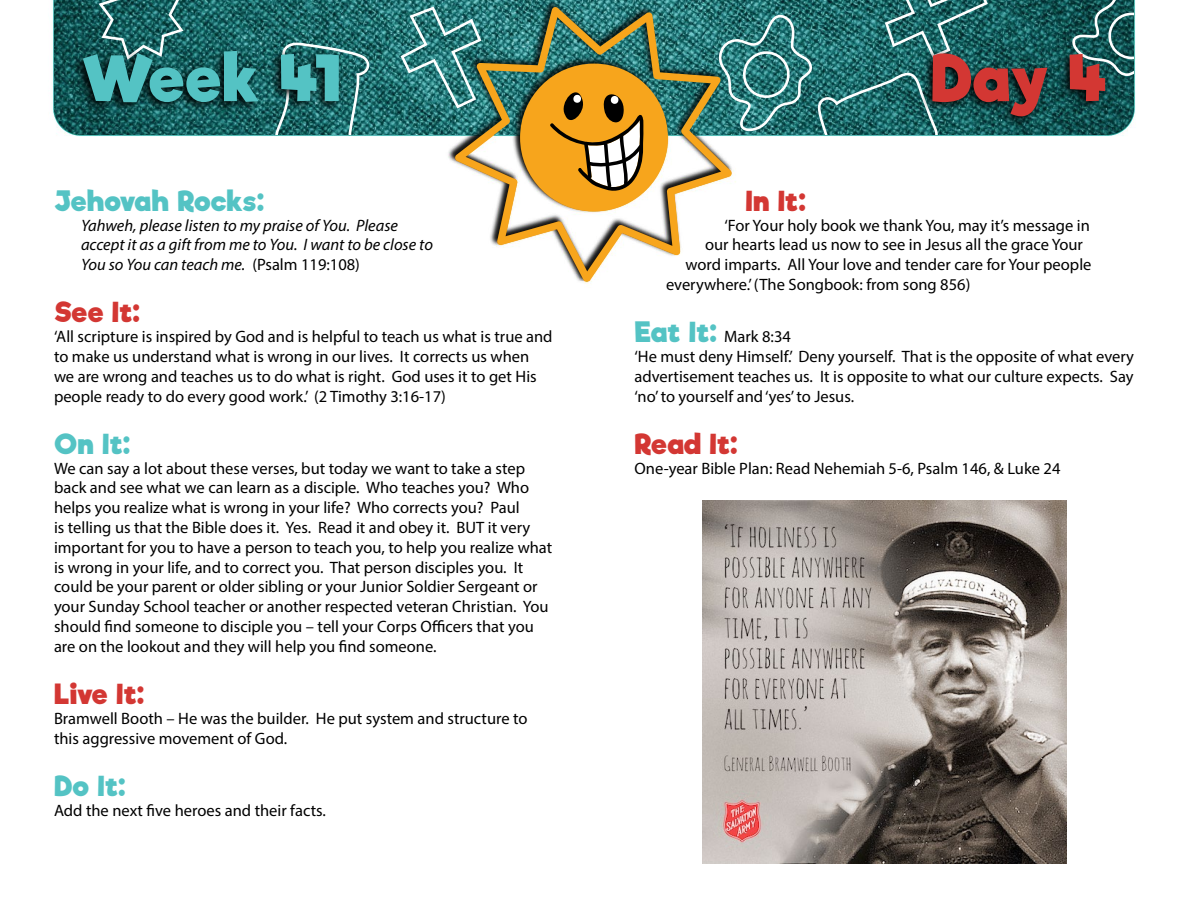
<style>
.page{position:relative;width:1188px;height:918px;background:#fff}
.page>*{position:absolute;margin:0;border:0;box-sizing:border-box;transform-origin:0 0}
.t1{font:700 61.5px "Riffic";letter-spacing:-.04em;color:#54c3c4}
.t2{font:700 61.5px "Riffic";color:#d33733}
.t3{font:700 27px "Riffic";letter-spacing:-.01em;color:#d33733}
.t4{font:700 27px "Riffic";letter-spacing:-.015em;color:#54c3c4}
.t5{font:16.5px/19.8px "Myriad Pro";color:#000}
.t6{font:italic 16.5px/19.8px "Myriad Pro";color:#000}
.s1{font-style:normal}
.s2{font-family:"Riffic";font-weight:700;font-size:27px;color:#54c3c4}
</style>
<div class="page">
<img style="left:54px;top:0;width:1080px;height:135px">
<svg style="left:99px;top:0;width:85px;height:47px;background:#2e6f6e"></svg>
<svg style="left:275px;top:43px;width:95px;height:92px;background:#367a7a"></svg>
<svg style="left:401px;top:7px;width:44px;height:102px;background:#3f8686"></svg>
<svg style="left:735px;top:0;width:253px;height:135px;background:#317777"></svg>
<svg style="left:1072px;top:0;width:62px;height:76px;background:#2f6666"></svg>
<img style="left:445px;top:0;width:290px;height:176px">
<svg style="left:455px;top:7px;width:277px;height:274px"></svg>
<svg style="left:549px;top:79px;width:95px;height:114px;background:#c6923a"></svg>
<div style="left:72px;top:47px;width:272px;height:67px;background:#000;opacity:.95"></div>
<div style="left:921px;top:48px;width:189px;height:80px;background:#000;opacity:.95"></div>
<img style="left:702px;top:500px;width:364px;height:364px">
<p class="t1" style="left:81px;top:40px;width:261px">Week 41</p>
<p class="t2" style="left:931px;top:40px;width:178px">Day 4</p>
<p class="t4" style="left:54px;top:184px;width:212px">Jehovah Rocks:</p>
<p class="t6" style="left:81px;top:215px;width:354px">Yahweh, please listen to my praise of You. Please accept it as a gift from me to You. I want to be close to<br>You so You can teach me. <span class="s1">(Psalm 119:108)</span></p>
<p class="t3" style="left:54px;top:296px;width:88px">See It:</p>
<p class="t5" style="left:54px;top:326px;width:500px">‘All scripture is inspired by God and is helpful to teach us what is true and to make us understand what is wrong in our lives. It corrects us when we are wrong and teaches us to do what is right. God uses it to get His people ready to do every good work.’ (2 Timothy 3:16-17)</p>
<p class="t4" style="left:54px;top:427px;width:78px">On It:</p>
<p class="t5" style="left:54px;top:458px;width:500px">We can say a lot about these verses, but today we want to take a step back and see what we can learn as a disciple. Who teaches you? Who helps you realize what is wrong in your life? Who corrects you? Paul<br>is telling us that the Bible does it. Yes. Read it and obey it. BUT it very important for you to have a person to teach you, to help you realize what is wrong in your life, and to correct you. That person disciples you. It could be your parent or older sibling or your Junior Soldier Sergeant or your Sunday School teacher or another respected veteran Christian. You should find someone to disciple you – tell your Corps Officers that you are on the lookout and they will help you find someone.</p>
<p class="t3" style="left:54px;top:677px;width:92px">Live It:</p>
<p class="t5" style="left:54px;top:708px;width:475px">Bramwell Booth – He was the builder. He put system and structure to this aggressive movement of God.</p>
<p class="t4" style="left:54px;top:769px;width:73px">Do It:</p>
<p class="t5" style="left:54px;top:800px;width:273px">Add the next five heroes and their facts.</p>
<p class="t3" style="left:746px;top:184px;width:62px">In It:</p>
<p class="t5" style="left:724px;top:215px;width:367px">‘For Your holy book we thank You, may it’s message in</p>
<p class="t5" style="left:705px;top:235px;width:380px">our hearts lead us now to see in Jesus all the grace Your</p>
<p class="t5" style="left:686px;top:254px;width:407px">word imparts. All Your love and tender care for Your people</p>
<p class="t5" style="left:666px;top:274px;width:306px">everywhere.’ (The Songbook: from song 856)</p>
<p class="t5" style="left:634px;top:326px;width:158px"><span class="s2">Eat It:</span> Mark 8:34</p>
<p class="t5" style="left:634px;top:346px;width:501px;text-align:justify">‘He must deny Himself.’ Deny yourself. That is the opposite of what every advertisement teaches us. It is opposite to what our culture expects. Say ‘no’ to yourself and ‘yes’ to Jesus.</p>
<p class="t3" style="left:634px;top:427px;width:105px">Read It:</p>
<p class="t5" style="left:634px;top:458px;width:427px">One-year Bible Plan: Read Nehemiah 5-6, Psalm 146, &amp; Luke 24</p>
</div>
